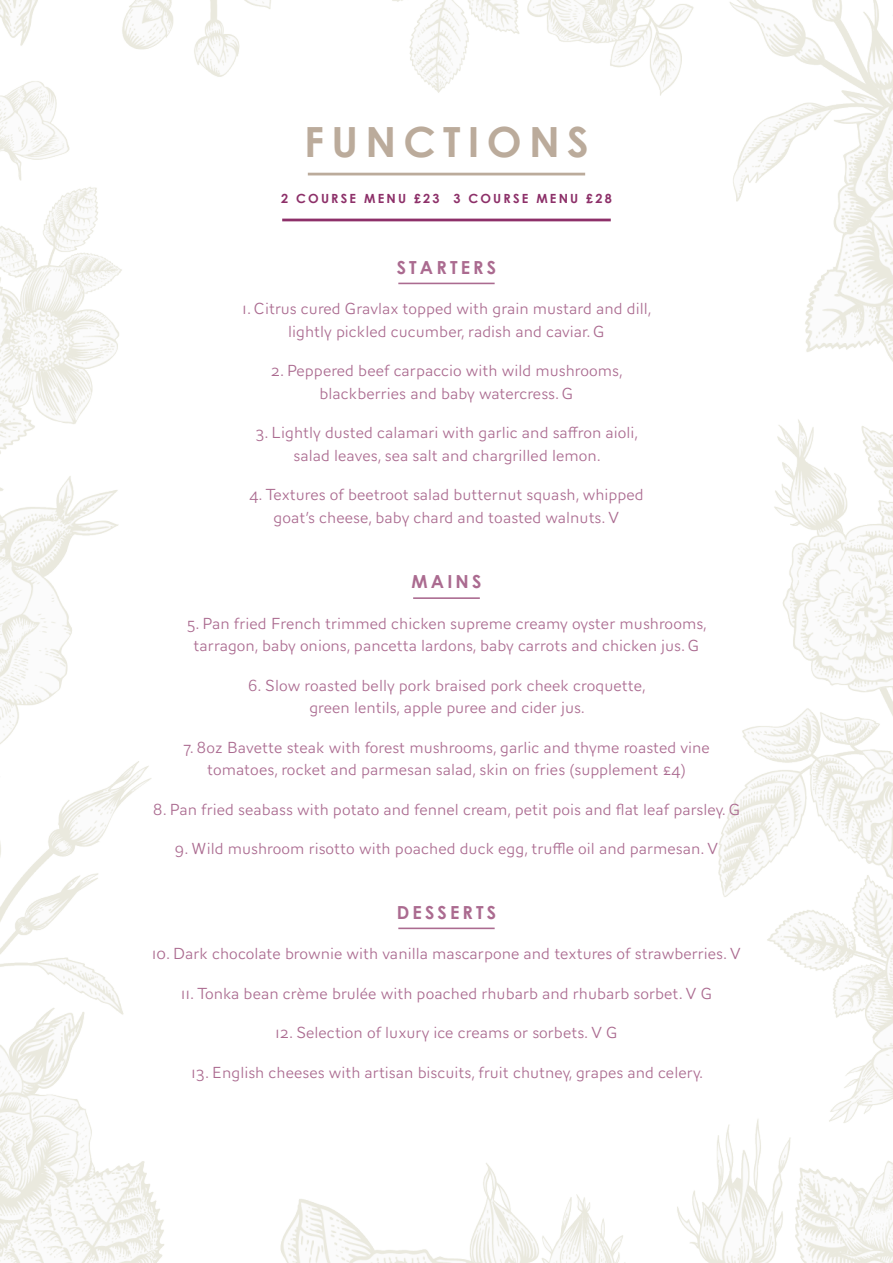
<style>
.page{position:relative;width:893px;height:1263px;background:#fff}
.page>*{position:absolute;margin:0;border:0;box-sizing:border-box;transform-origin:0 0}
.t1{font:700 41.55px "Century Gothic";letter-spacing:.175em;color:#bbab9b}
.t2{font:700 18px "Century Gothic";letter-spacing:.175em;color:#ab6b90}
.t3{font:300 16.5px/22.5px "AW Conqueror Sans";color:#ab6b90;text-align:center}
.t4{font:700 12.6px "Century Gothic";letter-spacing:.175em;color:#8d3069}
</style>
<div class="page">
<img style="left:0;top:0;width:893px;height:1263px">
<hr style="left:308px;top:173px;width:277px;height:2px;background:#bbab9b">
<hr style="left:282px;top:219px;width:329px;height:2px;background:#8d3069">
<hr style="left:398px;top:283px;width:97px;height:1px;background:#ab6b90">
<hr style="left:413px;top:597px;width:67px;height:2px;background:#ab6b90">
<hr style="left:398px;top:927px;width:97px;height:2px;background:#ab6b90">
<h1 class="t1" style="left:304px;top:116px;width:286px">FUNCTIONS</h1>
<p class="t4" style="left:281px;top:190px;width:332px">2 COURSE MENU £23 3 COURSE MENU £28</p>
<p class="t2" style="left:397px;top:256px;width:101px">STARTERS</p>
<p class="t3" style="left:242px;top:297px;width:411px">1. Citrus cured Gravlax topped with grain mustard and dill, lightly pickled cucumber, radish and caviar. G</p>
<p class="t3" style="left:271px;top:359px;width:354px">2. Peppered beef carpaccio with wild mushrooms, blackberries and baby watercress. G</p>
<p class="t3" style="left:255px;top:421px;width:385px">3. Lightly dusted calamari with garlic and saffron aioli, salad leaves, sea salt and chargrilled lemon.</p>
<p class="t3" style="left:249px;top:483px;width:396px">4. Textures of beetroot salad butternut squash, whipped goat’s cheese, baby chard and toasted walnuts. V</p>
<p class="t2" style="left:412px;top:570px;width:71px">MAINS</p>
<p class="t3" style="left:187px;top:612px;width:522px">5. Pan fried French trimmed chicken supreme creamy oyster mushrooms, tarragon, baby onions, pancetta lardons, baby carrots and chicken jus. G</p>
<p class="t3" style="left:248px;top:674px;width:400px">6. Slow roasted belly pork braised pork cheek croquette, green lentils, apple puree and cider jus.</p>
<p class="t3" style="left:183px;top:736px;width:528px">7. 8oz Bavette steak with forest mushrooms, garlic and thyme roasted vine tomatoes, rocket and parmesan salad, skin on fries (supplement £4)</p>
<p class="t3" style="left:153px;top:798px;width:589px">8. Pan fried seabass with potato and fennel cream, petit pois and flat leaf parsley. G</p>
<p class="t3" style="left:175px;top:838px;width:545px">9. Wild mushroom risotto with poached duck egg, truffle oil and parmesan. V</p>
<p class="t2" style="left:397px;top:901px;width:101px">DESSERTS</p>
<p class="t3" style="left:152px;top:942px;width:591px">10. Dark chocolate brownie with vanilla mascarpone and textures of strawberries. V</p>
<p class="t3" style="left:181px;top:982px;width:533px">11. Tonka bean crème brulée with poached rhubarb and rhubarb sorbet. V G</p>
<p class="t3" style="left:275px;top:1021px;width:344px">12. Selection of luxury ice creams or sorbets. V G</p>
<p class="t3" style="left:191px;top:1061px;width:514px">13. English cheeses with artisan biscuits, fruit chutney, grapes and celery.</p>
</div>
